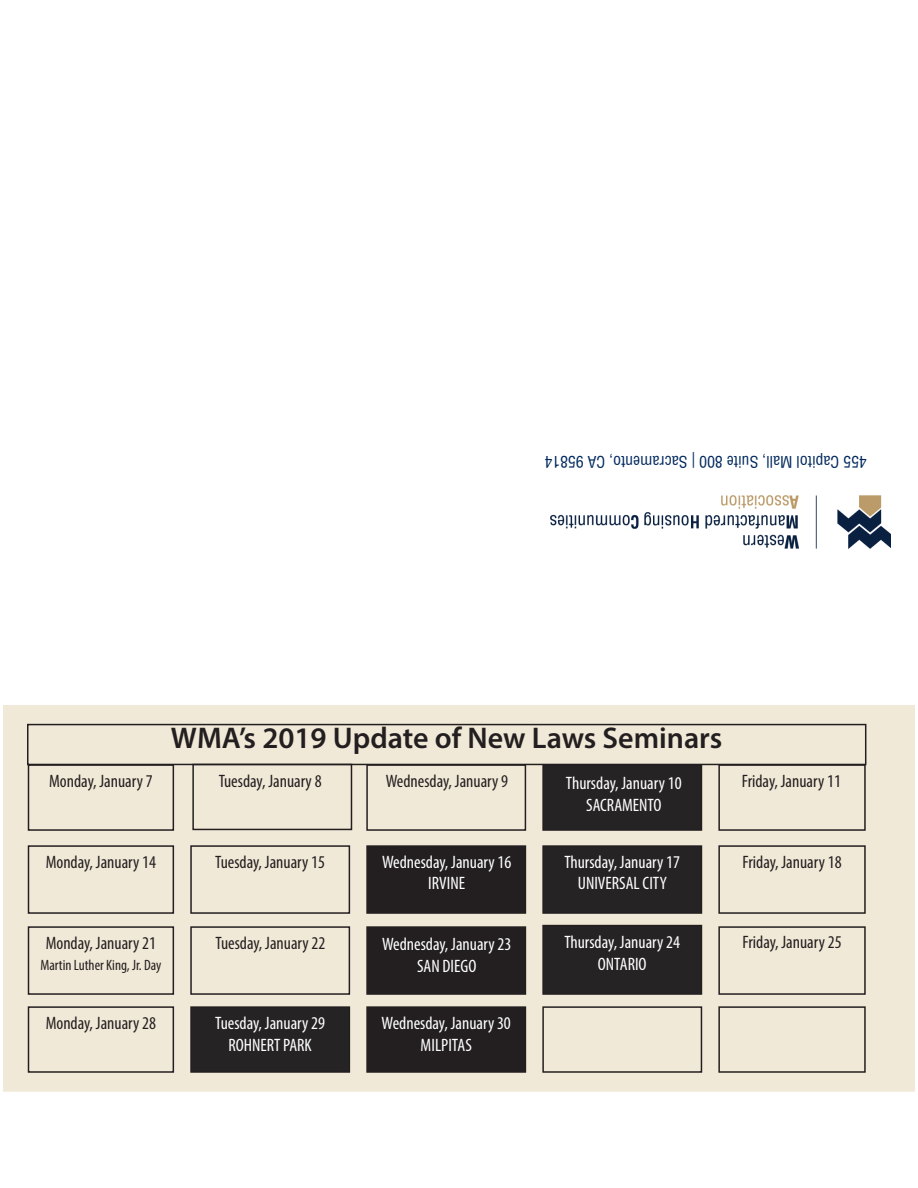
<style>
.page{position:relative;width:918px;height:1188px;background:#fff}
.page>*{position:absolute;margin:0;border:0;box-sizing:border-box;transform-origin:0 0}
.t1{font:600 30px "Myriad Pro";color:#231f20}
.t2{font:condensed 18px/21.6px "Myriad Pro";color:#fff;text-align:center}
.t3{font:condensed 18px "Myriad Pro";color:#231f20}
.t4{font:condensed 15.75px "Helvetica";color:#00285e}
.t5{font:condensed 15px "Myriad Pro";color:#231f20}
</style>
<div class="page">
<div style="left:2px;top:704px;width:914px;height:389px;background:#f1e9d7"></div>
<div style="left:0;top:702px;width:918px;height:393px;border:3px solid #fff"></div>
<img style="left:550px;top:495px;width:341px;height:53px">
<div style="left:190px;top:845px;width:160px;height:69px;border:2px solid #231f20"></div>
<div style="left:542px;top:1006px;width:160px;height:67px;border:2px solid #231f20"></div>
<div style="left:28px;top:845px;width:146px;height:69px;border:2px solid #231f20"></div>
<div style="left:28px;top:926px;width:146px;height:69px;border:2px solid #231f20"></div>
<div style="left:28px;top:1006px;width:146px;height:67px;border:2px solid #231f20"></div>
<div style="left:366px;top:764px;width:160px;height:67px;border:2px solid #231f20"></div>
<div style="left:367px;top:927px;width:158px;height:67px;background:#231f20"></div>
<div style="left:366px;top:926px;width:160px;height:69px;border:2px solid #231f20"></div>
<div style="left:367px;top:1007px;width:158px;height:65px;background:#231f20"></div>
<div style="left:366px;top:1006px;width:160px;height:67px;border:2px solid #231f20"></div>
<div style="left:718px;top:764px;width:148px;height:67px;border:2px solid #231f20"></div>
<div style="left:718px;top:845px;width:148px;height:69px;border:2px solid #231f20"></div>
<div style="left:718px;top:926px;width:148px;height:69px;border:2px solid #231f20"></div>
<div style="left:718px;top:1006px;width:148px;height:67px;border:2px solid #231f20"></div>
<div style="left:192px;top:764px;width:160px;height:66px;border:2px solid #231f20"></div>
<div style="left:28px;top:764px;width:146px;height:67px;border:2px solid #231f20"></div>
<div style="left:190px;top:926px;width:160px;height:69px;border:2px solid #231f20"></div>
<div style="left:191px;top:1007px;width:158px;height:65px;background:#262324"></div>
<div style="left:190px;top:1006px;width:160px;height:67px;border:2px solid #231f20"></div>
<div style="left:543px;top:765px;width:158px;height:65px;background:#262324"></div>
<div style="left:542px;top:764px;width:160px;height:67px;border:2px solid #231f20"></div>
<div style="left:543px;top:926px;width:158px;height:68px;background:#262324"></div>
<div style="left:542px;top:925px;width:160px;height:70px;border:2px solid #231f20"></div>
<div style="left:367px;top:846px;width:158px;height:67px;background:#231f20"></div>
<div style="left:366px;top:845px;width:160px;height:69px;border:2px solid #231f20"></div>
<div style="left:543px;top:846px;width:158px;height:67px;background:#262324"></div>
<div style="left:542px;top:845px;width:160px;height:69px;border:2px solid #231f20"></div>
<div style="left:27px;top:724px;width:839px;height:41px;border:2px solid #231f20"></div>
<p class="t4" style="left:867px;top:471px;width:324px;rotate:-180deg">455 Capitol Mall, Suite 800 | Sacramento, CA 95814</p>
<h1 class="t1" style="left:171px;top:719px;width:553px">WMA’s 2019 Update of New Laws Seminars</h1>
<p class="t3" style="left:49px;top:770px;width:105px">Monday, January 7</p>
<p class="t3" style="left:219px;top:770px;width:104px">Tuesday, January 8</p>
<p class="t3" style="left:386px;top:770px;width:124px">Wednesday, January 9</p>
<p class="t2" style="left:566px;top:773px;width:117px">Thursday, January 10<br>SACRAMENTO</p>
<p class="t3" style="left:742px;top:770px;width:101px">Friday, January 11</p>
<p class="t3" style="left:46px;top:851px;width:112px">Monday, January 14</p>
<p class="t3" style="left:215px;top:851px;width:111px">Tuesday, January 15</p>
<p class="t2" style="left:382px;top:851px;width:131px">Wednesday, January 16<br>IRVINE</p>
<p class="t2" style="left:564px;top:851px;width:117px">Thursday, January 17<br>UNIVERSAL CITY</p>
<p class="t3" style="left:742px;top:851px;width:101px">Friday, January 18</p>
<p class="t3" style="left:46px;top:932px;width:112px">Monday, January 21</p>
<p class="t5" style="left:40px;top:956px;width:123px">Martin Luther King, Jr. Day</p>
<p class="t3" style="left:216px;top:932px;width:111px">Tuesday, January 22</p>
<p class="t2" style="left:382px;top:933px;width:131px">Wednesday, January 23<br>SAN DIEGO</p>
<p class="t2" style="left:564px;top:932px;width:117px">Thursday, January 24<br>ONTARIO</p>
<p class="t3" style="left:742px;top:932px;width:101px">Friday, January 25</p>
<p class="t3" style="left:46px;top:1012px;width:112px">Monday, January 28</p>
<p class="t2" style="left:215px;top:1012px;width:111px">Tuesday, January 29<br>ROHNERT PARK</p>
<p class="t2" style="left:382px;top:1012px;width:131px">Wednesday, January 30<br>MILPITAS</p>
</div>
